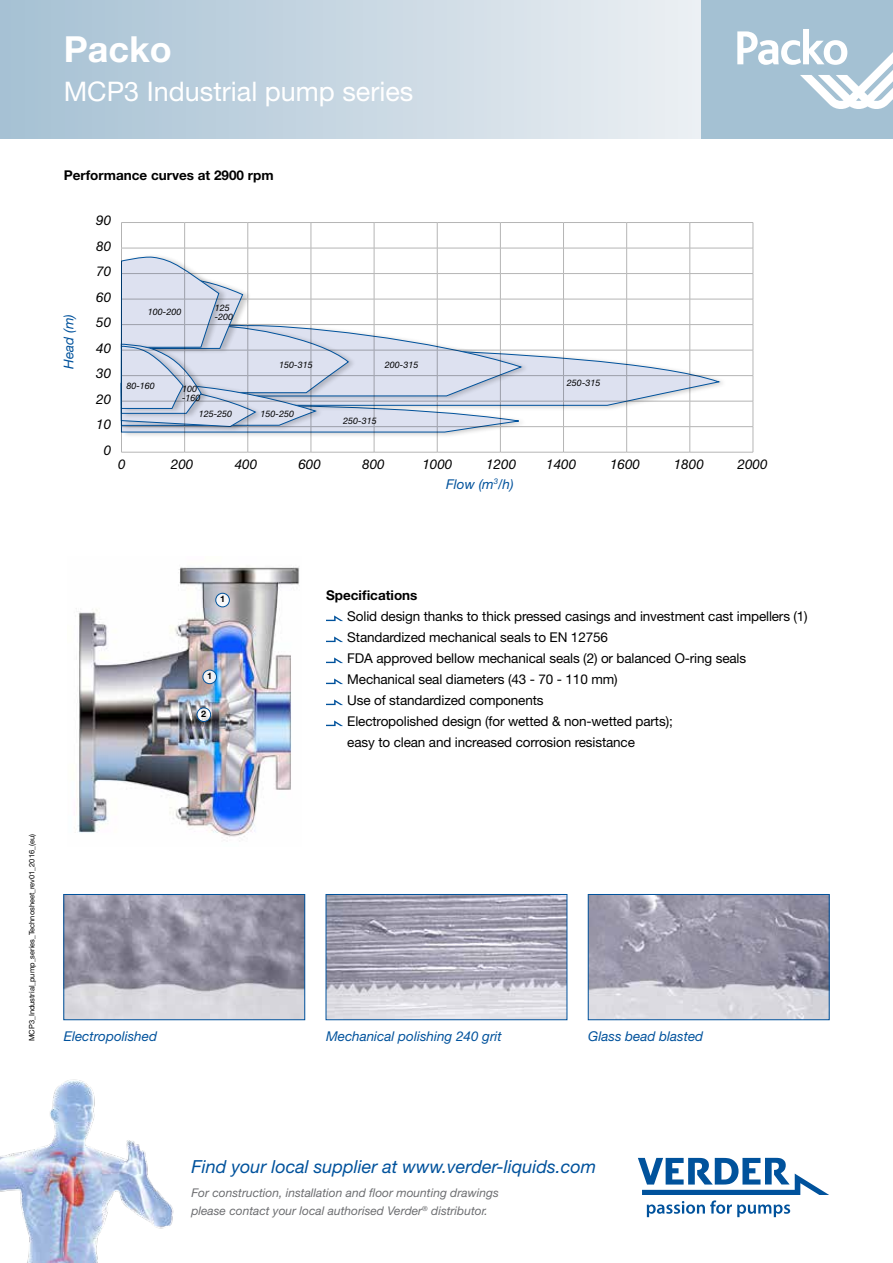
<style>
.page{position:relative;width:893px;height:1263px;background:#fff}
.page>*{position:absolute;margin:0;border:0;box-sizing:border-box;transform-origin:0 0}
.t1{font:700 36px "Helvetica Neue LT Std";color:#fff}
.t2{font:27px "Helvetica Neue LT Std";color:#fff}
.t3{font:italic 18px "Helvetica Neue LT Std";color:#00529c}
.t4{font:13.5px/21px "Helvetica Neue LT Std";letter-spacing:-.01em;color:#000}
.t5{font:italic 13.5px "Helvetica Neue LT Std";color:#00529c}
.t6{font:italic 13.5px/25.5px "Helvetica Neue LT Std";color:#000;text-align:center}
.t7{font:700 13.5px "Helvetica Neue LT Std";color:#000}
.t8{font:italic 12px/18px "Helvetica Neue LT Std";color:#6d6e71}
.t9{font:italic 9px/9px "Helvetica Neue LT Std";color:#000}
.t10{font:700 9px "Helvetica Neue LT Std";color:#000}
.t11{font:7.5px "Helvetica Neue LT Std";color:#000}
</style>
<div class="page">
<img style="left:74px;top:567px;width:225px;height:270px">
<svg style="left:638px;top:1158px;width:191px;height:59px"></svg>
<svg style="left:0;top:0;width:702px;height:138px;background:#c8d7e2"></svg>
<div style="left:702px;top:0;width:191px;height:138px;background:#a4c1d3"></div>
<svg style="left:737px;top:29px;width:156px;height:80px"></svg>
<img style="left:0;top:1079px;width:174px;height:184px">
<img style="left:65px;top:896px;width:238px;height:122px">
<div style="left:63px;top:894px;width:242px;height:126px;border:1px solid #00529c"></div>
<img style="left:328px;top:896px;width:237px;height:122px">
<div style="left:326px;top:894px;width:241px;height:126px;border:1px solid #00529c"></div>
<img style="left:590px;top:896px;width:238px;height:122px">
<div style="left:588px;top:894px;width:242px;height:126px;border:1px solid #00529c"></div>
<svg style="left:326px;top:615px;width:17px;height:6px"></svg>
<svg style="left:326px;top:636px;width:17px;height:6px"></svg>
<svg style="left:326px;top:657px;width:17px;height:6px"></svg>
<svg style="left:326px;top:678px;width:17px;height:6px"></svg>
<svg style="left:326px;top:699px;width:17px;height:6px"></svg>
<svg style="left:326px;top:720px;width:17px;height:6px"></svg>
<svg style="left:216px;top:593px;width:13px;height:14px"></svg>
<div style="left:215px;top:593px;width:15px;height:14px;border:1px solid #00529c;border-radius:50%"></div>
<svg style="left:203px;top:670px;width:14px;height:14px"></svg>
<div style="left:203px;top:670px;width:14px;height:14px;border:1px solid #00529c;border-radius:50%"></div>
<svg style="left:197px;top:708px;width:14px;height:13px"></svg>
<div style="left:197px;top:707px;width:14px;height:15px;border:1px solid #00529c;border-radius:50%"></div>
<hr style="left:121px;top:222px;width:64px;height:1px;background:#000">
<hr style="left:437px;top:222px;width:63px;height:1px;background:#000">
<hr style="left:121px;top:452px;width:64px;height:1px;background:#000">
<hr style="left:437px;top:452px;width:63px;height:1px;background:#000">
<hr style="left:500px;top:222px;width:63px;height:1px;background:#000">
<hr style="left:563px;top:222px;width:64px;height:1px;background:#000">
<hr style="left:627px;top:222px;width:63px;height:1px;background:#000">
<hr style="left:690px;top:222px;width:63px;height:1px;background:#000">
<hr style="left:690px;top:248px;width:63px;height:1px;background:#000">
<hr style="left:690px;top:273px;width:63px;height:1px;background:#000">
<hr style="left:690px;top:299px;width:63px;height:1px;background:#000">
<hr style="left:690px;top:324px;width:63px;height:1px;background:#000">
<hr style="left:690px;top:350px;width:63px;height:1px;background:#000">
<hr style="left:690px;top:375px;width:63px;height:1px;background:#000">
<hr style="left:690px;top:401px;width:63px;height:1px;background:#000">
<hr style="left:690px;top:426px;width:63px;height:1px;background:#000">
<svg style="left:753px;top:223px;width:1px;height:229px"></svg>
<hr style="left:500px;top:452px;width:63px;height:1px;background:#000">
<hr style="left:563px;top:452px;width:64px;height:1px;background:#000">
<hr style="left:627px;top:452px;width:63px;height:1px;background:#000">
<hr style="left:690px;top:452px;width:63px;height:1px;background:#000">
<hr style="left:374px;top:222px;width:63px;height:1px;background:#000">
<hr style="left:374px;top:452px;width:63px;height:1px;background:#000">
<hr style="left:248px;top:222px;width:63px;height:1px;background:#000">
<hr style="left:248px;top:452px;width:63px;height:1px;background:#000">
<hr style="left:311px;top:222px;width:63px;height:1px;background:#000">
<hr style="left:311px;top:452px;width:63px;height:1px;background:#000">
<hr style="left:185px;top:222px;width:63px;height:1px;background:#000">
<svg style="left:121px;top:223px;width:598px;height:229px"></svg>
<hr style="left:185px;top:452px;width:63px;height:1px;background:#000">
<h1 class="t1" style="left:64px;top:27px;width:109px">Packo</h1>
<h2 class="t2" style="left:64px;top:76px;width:351px">MCP3 Industrial pump series</h2>
<p class="t7" style="left:64px;top:167px;width:211px">Performance curves at 2900 rpm</p>
<p class="t5" style="left:60px;top:369px;width:57px;rotate:-90deg">Head (m)</p>
<p class="t6" style="left:96px;top:207px;width:17px">90<br>80<br>70<br>60<br>50<br>40<br>30<br>20<br>10<br>0</p>
<p class="t9" style="left:148px;top:308px;width:35px">100-200</p>
<p class="t9" style="left:215px;top:303px;width:20px">125 -200</p>
<p class="t9" style="left:279px;top:360px;width:35px">150-315</p>
<p class="t9" style="left:385px;top:360px;width:35px">200-315</p>
<p class="t9" style="left:126px;top:381px;width:30px">80-160</p>
<p class="t9" style="left:182px;top:384px;width:20px">100 -160</p>
<p class="t9" style="left:199px;top:409px;width:35px">125-250</p>
<p class="t9" style="left:261px;top:409px;width:35px">150-250</p>
<p class="t9" style="left:343px;top:416px;width:35px">250-315</p>
<p class="t9" style="left:567px;top:379px;width:35px">250-315</p>
<p class="t6" style="left:118px;top:451px;width:9px">0</p>
<p class="t6" style="left:171px;top:451px;width:24px">200</p>
<p class="t6" style="left:235px;top:451px;width:24px">400</p>
<p class="t6" style="left:298px;top:451px;width:24px">600</p>
<p class="t6" style="left:362px;top:451px;width:24px">800</p>
<p class="t6" style="left:422px;top:451px;width:32px">1000</p>
<p class="t6" style="left:486px;top:451px;width:32px">1200</p>
<p class="t6" style="left:546px;top:451px;width:32px">1400</p>
<p class="t6" style="left:610px;top:451px;width:32px">1600</p>
<p class="t6" style="left:674px;top:451px;width:32px">1800</p>
<p class="t6" style="left:738px;top:451px;width:32px">2000</p>
<p class="t5" style="left:446px;top:476px;width:69px">Flow (m<sup>3</sup>/h)</p>
<p class="t10" style="left:220px;top:593px;width:7px">1</p>
<p class="t10" style="left:207px;top:670px;width:7px">1</p>
<p class="t10" style="left:201px;top:708px;width:7px">2</p>
<p class="t7" style="left:326px;top:587px;width:93px">Specifications</p>
<p class="t4" style="left:347px;top:606px;width:462px">Solid design thanks to thick pressed casings and investment cast impellers (1)<br>Standardized mechanical seals to EN 12756<br>FDA approved bellow mechanical seals (2) or balanced O-ring seals Mechanical seal diameters (43 - 70 - 110 mm)<br>Use of standardized components<br>Electropolished design (for wetted &amp; non-wetted parts);<br>easy to clean and increased corrosion resistance</p>
<p class="t11" style="left:27px;top:1041px;width:208px;rotate:-90deg">MCP3_Industrial_pump_series_Technosheet_rev01_2016_(eu)</p>
<p class="t5" style="left:64px;top:1028px;width:95px">Electropolished</p>
<p class="t5" style="left:326px;top:1028px;width:177px">Mechanical polishing 240 grit</p>
<p class="t5" style="left:588px;top:1028px;width:117px">Glass bead blasted</p>
<h3 class="t3" style="left:191px;top:1156px;width:406px">Find your local supplier at www.verder-liquids.com</h3>
<p class="t8" style="left:191px;top:1183px;width:309px">For construction, installation and floor mounting drawings please contact your local authorised Verder<sup>®</sup> distributor.</p>
</div>
